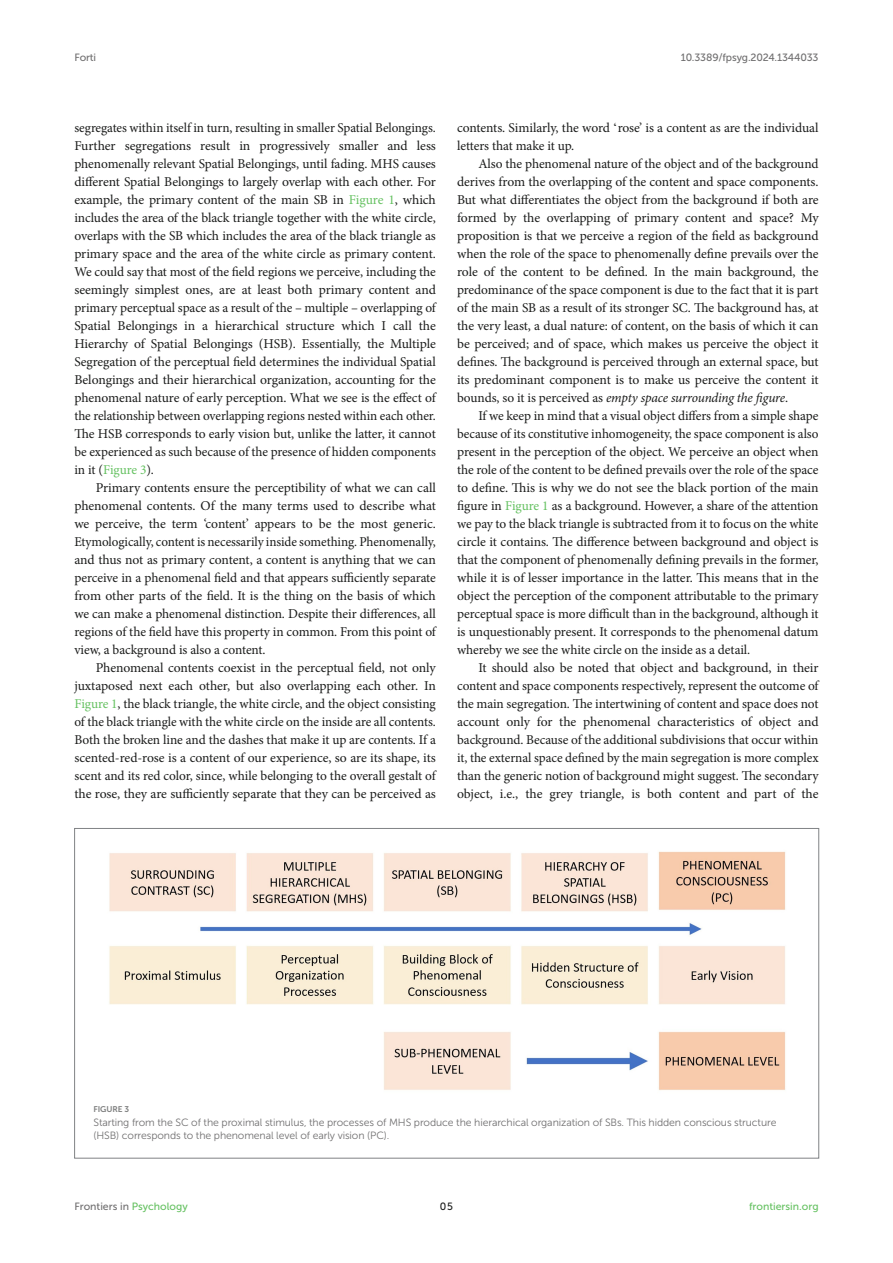
<style>
.page{position:relative;width:893px;height:1263px;background:#fff}
.page>*{position:absolute;margin:0;border:0;box-sizing:border-box;transform-origin:0 0}
.TEXT{font:13.5px/18px "Minion Pro";letter-spacing:-.01em;color:#1b1c1b;text-align:justify}
.FIG_LEG{font:10.5px/13.5px "Museo Sans 300";letter-spacing:-.01em;color:#706f70}
.t1{font:10.5px "Museo Sans 500";letter-spacing:-.015em;color:#706f70}
.t2{font:10.5px "Museo Sans 500";color:#65c161}
.t3{font:10.5px "Museo Sans 500";color:#1b1c1b}
.FIG_HD{font:8.25px "Museo Sans 700";letter-spacing:-.01em;color:#7e7f7f}
.s1{color:#65c161}
.s2{font-family:"STIX General"}
.s3{font-style:italic}
</style>
<div class="page">
<img style="left:109px;top:851px;width:677px;height:239px">
<p class="t1" style="left:74px;top:51px;width:23px">Forti</p>
<p class="t1" style="left:681px;top:51px;width:139px">10.3389/fpsyg.2024.1344033</p>
<p class="TEXT" style="left:74px;top:119px;width:363px">segregates within itself in turn, resulting in smaller Spatial Belongings.<br>Further segregations result in progressively smaller and less phenomenally relevant Spatial Belongings, until fading. MHS causes different Spatial Belongings to largely overlap with each other. For example, the primary content of the main SB in <span class="s1">Figure 1</span>, which includes the area of the black triangle together with the white circle, overlaps with the SB which includes the area of the black triangle as primary space and the area of the white circle as primary content.<br>We could say that most of the field regions we perceive, including the seemingly simplest ones, are at least both primary content and primary perceptual space as a result of the – multiple – overlapping of Spatial Belongings in a hierarchical structure which I call the Hierarchy of Spatial Belongings (HSB). Essentially, the Multiple Segregation of the perceptual field determines the individual Spatial Belongings and their hierarchical organization, accounting for the phenomenal nature of early perception. What we see is the effect of the relationship between overlapping regions nested within each other.<br>The HSB corresponds to early vision but, unlike the latter, it cannot be experienced as such because of the presence of hidden components in it (<span class="s1">Figure 3</span>).</p>
<p class="TEXT" style="left:74px;top:479px;width:363px;text-indent:21px">Primary contents ensure the perceptibility of what we can call phenomenal contents. Of the many terms used to describe what we perceive, the term ‘content’ appears to be the most generic.<br>Etymologically, content is necessarily inside something. Phenomenally, and thus not as primary content, a content is anything that we can perceive in a phenomenal field and that appears sufficiently separate from other parts of the field. It is the thing on the basis of which we can make a phenomenal distinction. Despite their differences, all regions of the field have this property in common. From this point of view, a background is also a content.</p>
<p class="TEXT" style="left:74px;top:659px;width:363px;text-indent:21px">Phenomenal contents coexist in the perceptual field, not only juxtaposed next each other, but also overlapping each other. In <span class="s1">Figure 1</span>, the black triangle, the white circle, and the object consisting of the black triangle with the white circle on the inside are all contents.<br>Both the broken line and the dashes that make it up are contents. If a scented-red-rose is a content of our experience, so are its shape, its scent and its red color, since, while belonging to the overall gestalt of the rose, they are sufficiently separate that they can be perceived as</p>
<p class="TEXT" style="left:457px;top:119px;width:363px">contents. Similarly, the word <span class="s2">ʻ</span>rose’ is a content as are the individual letters that make it up.</p>
<p class="TEXT" style="left:457px;top:155px;width:363px;text-indent:21px">Also the phenomenal nature of the object and of the background derives from the overlapping of the content and space components.<br>But what differentiates the object from the background if both are formed by the overlapping of primary content and space? My proposition is that we perceive a region of the field as background when the role of the space to phenomenally define prevails over the role of the content to be defined. In the main background, the predominance of the space component is due to the fact that it is part of the main SB as a result of its stronger SC. The background has, at the very least, a dual nature: of content, on the basis of which it can be perceived; and of space, which makes us perceive the object it defines. The background is perceived through an external space, but its predominant component is to make us perceive the content it bounds, so it is perceived as <span class="s3">empty space surrounding the figure</span>.</p>
<p class="TEXT" style="left:457px;top:407px;width:363px;text-indent:21px">If we keep in mind that a visual object differs from a simple shape because of its constitutive inhomogeneity, the space component is also present in the perception of the object. We perceive an object when the role of the content to be defined prevails over the role of the space to define. This is why we do not see the black portion of the main figure in <span class="s1">Figure 1</span> as a background. However, a share of the attention we pay to the black triangle is subtracted from it to focus on the white circle it contains. The difference between background and object is that the component of phenomenally defining prevails in the former, while it is of lesser importance in the latter. This means that in the object the perception of the component attributable to the primary perceptual space is more difficult than in the background, although it is unquestionably present. It corresponds to the phenomenal datum whereby we see the white circle on the inside as a detail.</p>
<p class="TEXT" style="left:457px;top:659px;width:363px;text-indent:21px">It should also be noted that object and background, in their content and space components respectively, represent the outcome of the main segregation. The intertwining of content and space does not account only for the phenomenal characteristics of object and background. Because of the additional subdivisions that occur within it, the external space defined by the main segregation is more complex than the generic notion of background might suggest. The secondary object, i.e., the grey triangle, is both content and part of the</p>
<p class="FIG_HD" style="left:94px;top:1105px;width:37px">FIGURE 3</p>
<p class="FIG_LEG" style="left:94px;top:1115px;width:684px">Starting from the SC of the proximal stimulus, the processes of MHS produce the hierarchical organization of SBs. This hidden conscious structure (HSB) corresponds to the phenomenal level of early vision (PC).</p>
<p class="t1" style="left:74px;top:1200px;width:115px">Frontiers in <span class="s1">Psychology</span></p>
<p class="t3" style="left:440px;top:1200px;width:14px">05</p>
<p class="t2" style="left:749px;top:1200px;width:71px">frontiersin.org</p>
</div>
